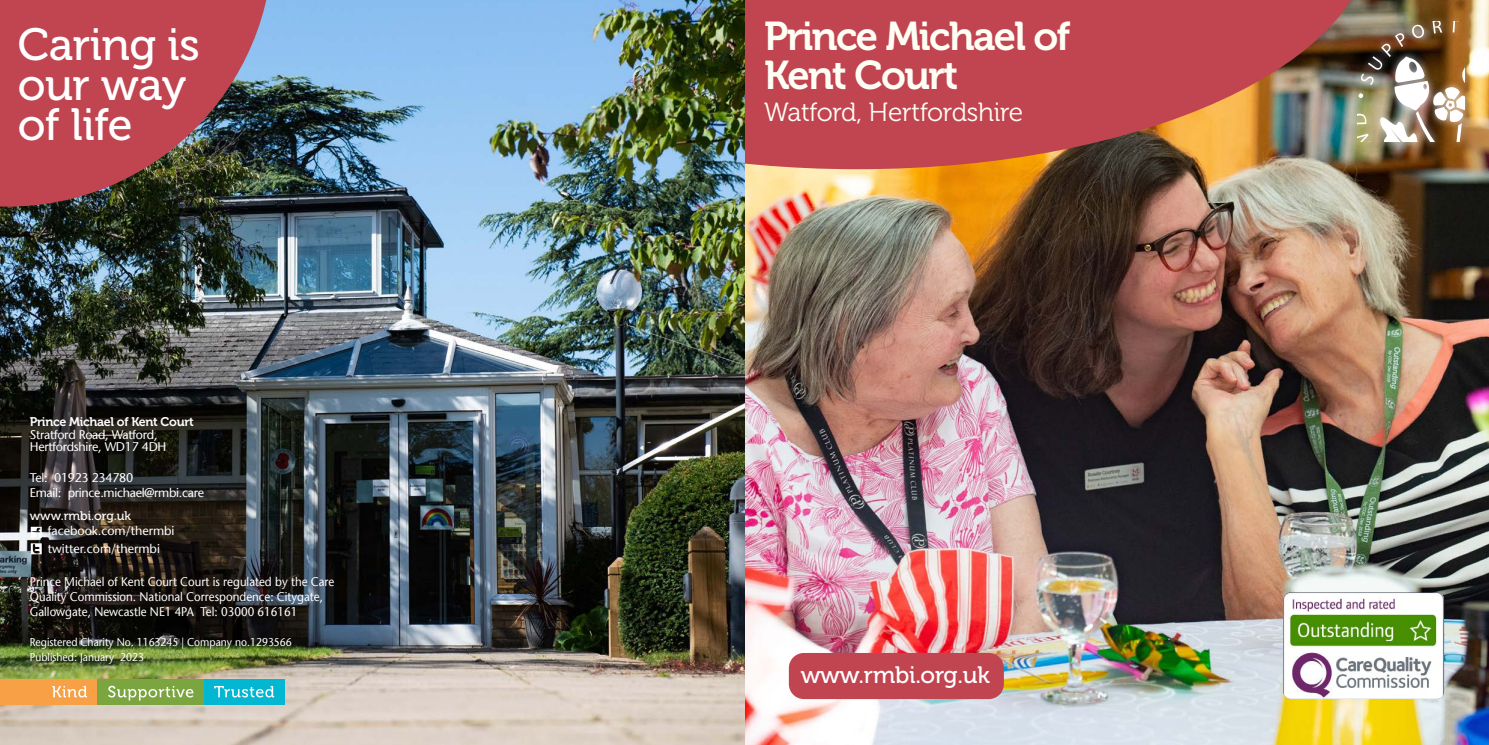
<style>
.page{position:relative;width:1489px;height:745px;background:#fff}
.page>*{position:absolute;margin:0;border:0;box-sizing:border-box;transform-origin:0 0}
.Title_Museo_700_48_4{font:45px "Museo 500";letter-spacing:-.01em;color:#fff}
.Title_Museo_700_48_4-2{font:40px "Museo 700";letter-spacing:-.04em;color:#fffef4}
.Title_Museo_700_48_4-3{font:26.25px "Museo 300";letter-spacing:-.01em;color:#fffef4}
.Title_Museo_700_48_4-4{font:23.75px "Museo 500";letter-spacing:-.01em;color:#fff}
.Small_text_8_13_whit{font:12.5px/15px "Stone Sans";color:#fff;scale:.92 1}
.Small_text_8_13_whit-2{font:12.5px "Stone Sans";letter-spacing:-.025em;color:#fff}
.Small_text_8_13_whit-3{font:12.5px "Stone Sans";color:#fff}
.t1{font:12.5px "Museo 700";letter-spacing:-.025em;color:#fff}
.Website_address_Muse{font:12.5px "Museo 500";color:#fff}
.Small_text_8_13_whit-4{font:11.25px "Stone Sans";color:#fff;scale:.92 1}
</style>
<div class="page">
<img style="left:0;top:0;width:1488px;height:744px">
<img style="left:343px;top:0;width:1028px;height:169px">
<img style="left:0;top:0;width:273px;height:206px">
<svg style="left:31px;top:526px;width:11px;height:11px"></svg>
<svg style="left:31px;top:543px;width:11px;height:11px"></svg>
<div style="left:0;top:678px;width:97px;height:26px;background:#f8a045"></div>
<div style="left:204px;top:678px;width:80px;height:26px;background:#03b6d2"></div>
<div style="left:97px;top:678px;width:107px;height:26px;background:#7aa53f"></div>
<svg style="left:52px;top:686px;width:35px;height:11px"></svg>
<svg style="left:108px;top:685px;width:85px;height:15px"></svg>
<svg style="left:214px;top:686px;width:60px;height:11px"></svg>
<div style="left:788px;top:652px;width:215px;height:46px;background:#c14451;border-radius:15px"></div>
<div style="left:1350px;top:13px;width:121px;height:137px;background:#fff;opacity:.75"></div>
<img style="left:1357px;top:21px;width:106px;height:121px">
<img style="left:1283px;top:592px;width:160px;height:106px">
<p class="Title_Museo_700_48_4" style="left:18px;top:20px;width:184px">Caring is</p>
<p class="Title_Museo_700_48_4" style="left:18px;top:60px;width:170px">our way</p>
<p class="Title_Museo_700_48_4" style="left:18px;top:100px;width:116px">of life</p>
<p class="t1" style="left:30px;top:415px;width:165px">Prince Michael of Kent Court</p>
<p class="Small_text_8_13_whit-2" style="left:30px;top:427px;width:129px">Stratford Road, Watford,</p>
<p class="Small_text_8_13_whit-2" style="left:30px;top:439px;width:138px">Hertfordshire, WD17 4DH</p>
<p class="Small_text_8_13_whit-2" style="left:30px;top:470px;width:105px">Tel: 01923 234780</p>
<p class="Small_text_8_13_whit-2" style="left:30px;top:485px;width:176px">Email: prince.michael@rmbi.care</p>
<p class="Website_address_Muse" style="left:30px;top:508px;width:103px">www.rmbi.org.uk</p>
<p class="Small_text_8_13_whit-3" style="left:48px;top:523px;width:128px">facebook.com/thermbi</p>
<p class="Small_text_8_13_whit-3" style="left:48px;top:541px;width:114px">twitter.com/thermbi</p>
<p class="Small_text_8_13_whit" style="left:30px;top:573px;width:332px">Prince Michael of Kent Court Court is regulated by the Care<br>Quality Commission. National Correspondence: Citygate,</p>
<p class="Small_text_8_13_whit" style="left:30px;top:603px;width:292px">Gallowgate, Newcastle NE1 4PA Tel: 03000 616161</p>
<p class="Small_text_8_13_whit-4" style="left:30px;top:634px;width:286px">Registered Charity No. 1163245 | Company no.1293566</p>
<p class="Small_text_8_13_whit-4" style="left:30px;top:649px;width:125px">Published: January 2023</p>
<p class="Title_Museo_700_48_4-2" style="left:764px;top:14px;width:308px">Prince Michael of</p>
<p class="Title_Museo_700_48_4-2" style="left:764px;top:53px;width:196px">Kent Court</p>
<p class="Title_Museo_700_48_4-3" style="left:764px;top:98px;width:261px">Watford, Hertfordshire</p>
<p class="Title_Museo_700_48_4-4" style="left:800px;top:661px;width:191px">www.rmbi.org.uk</p>
</div>
